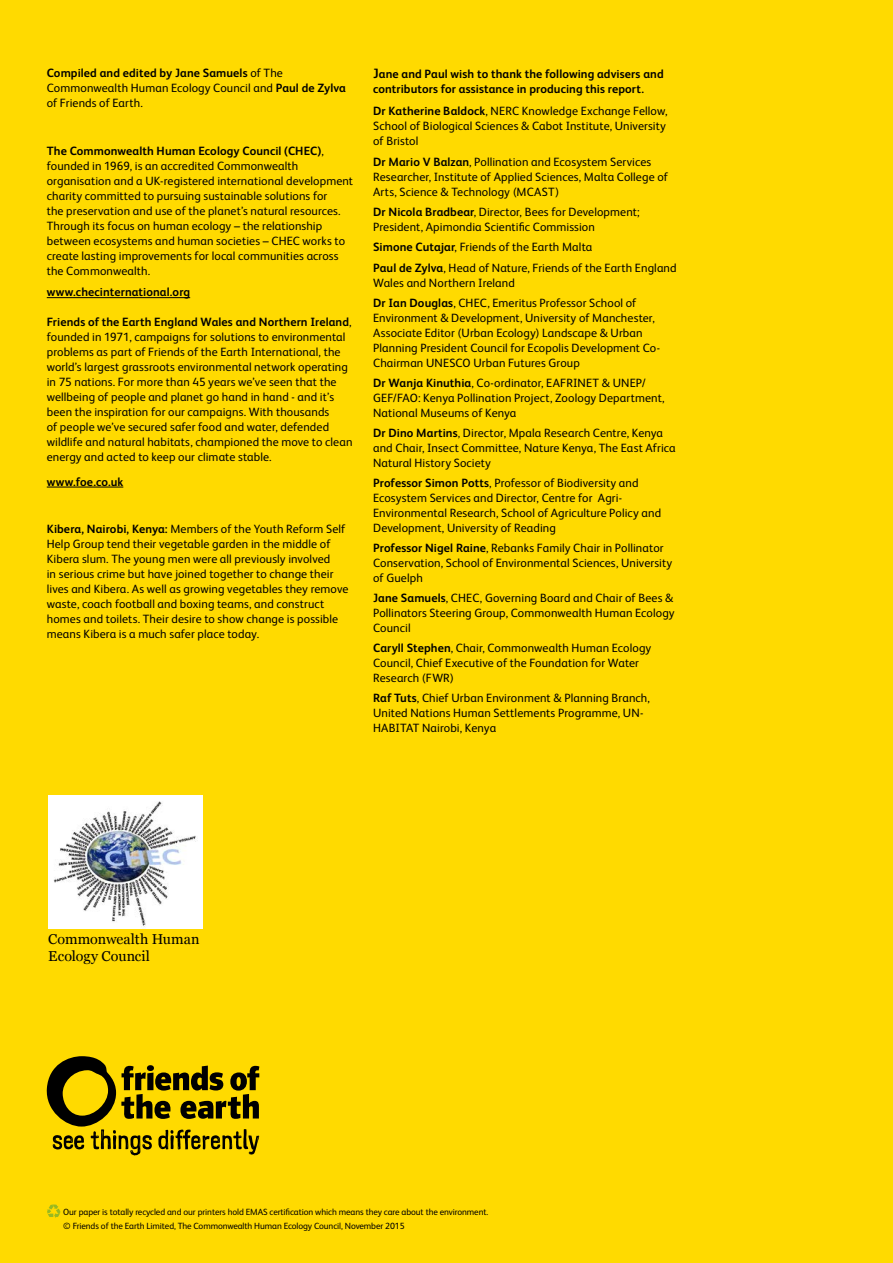
<style>
.page{position:relative;width:893px;height:1263px;background:#ffda00}
.page>*{position:absolute;margin:0;border:0;box-sizing:border-box;transform-origin:0 0}
.t1{font:14.25px/17.1px "Georgia";letter-spacing:.005em;color:#000}
.t2{font:12px/15px "FS Albert Pro";letter-spacing:.01em;color:#000}
.t3{font:700 12px/15px "FS Albert Pro";letter-spacing:.01em;color:#000}
.t4{font:9px/13.5px "FS Albert Pro";letter-spacing:-.01em;color:#000}
.s1{font-weight:700}
.s2{font-size:13.5px}
</style>
<div class="page">
<hr style="left:47px;top:297px;width:143px;height:1px;background:#000">
<hr style="left:47px;top:487px;width:76px;height:1px;background:#000">
<svg style="left:47px;top:1204px;width:13px;height:14px"></svg>
<svg style="left:47px;top:1056px;width:212px;height:99px"></svg>
<img style="left:48px;top:796px;width:154px;height:132px">
<p class="t2" style="left:47px;top:65px;width:301px"><span class="s1">Compiled and edited by Jane Samuels</span> of The<br>Commonwealth Human Ecology Council and <span class="s1">Paul de Zylva </span>of Friends of Earth.</p>
<p class="t2" style="left:47px;top:143px;width:308px"><span class="s1">The Commonwealth Human Ecology Council (CHEC)</span>, founded in 1969, is an accredited Commonwealth organisation and a UK-registered international development charity committed to pursuing sustainable solutions for<br>the preservation and use of the planet’s natural resources.<br>Through its focus on human ecology – the relationship between ecosystems and human societies – CHEC works to create lasting improvements for local communities across the Commonwealth.</p>
<p class="t3" style="left:47px;top:284px;width:145px">www.checinternational.org</p>
<p class="t2" style="left:47px;top:314px;width:307px"><span class="s1">Friends of the Earth England Wales and Northern Ireland</span>, founded in 1971, campaigns for solutions to environmental problems as part of Friends of the Earth International, the world’s largest grassroots environmental network operating in 75 nations. For more than 45 years we’ve seen that the wellbeing of people and planet go hand in hand - and it’s been the inspiration for our campaigns. With thousands<br>of people we’ve secured safer food and water, defended wildlife and natural habitats, championed the move to clean energy and acted to keep our climate stable.</p>
<p class="t3" style="left:47px;top:474px;width:78px">www.foe.co.uk</p>
<p class="t2" style="left:47px;top:521px;width:303px"><span class="s1">Kibera, Nairobi, Kenya:</span> Members of the Youth Reform Self Help Group tend their vegetable garden in the middle of Kibera slum. The young men were all previously involved<br>in serious crime but have joined together to change their lives and Kibera. As well as growing vegetables they remove waste, coach football and boxing teams, and construct homes and toilets. Their desire to show change is possible means Kibera is a much safer place today.</p>
<p class="t3" style="left:373px;top:66px;width:292px"><span class="s2">J</span>ane and Paul wish to thank the following advisers and contributors for assistance in producing this report.</p>
<p class="t2" style="left:373px;top:102px;width:296px"><span class="s1">Dr Katherine Baldock</span>, NERC Knowledge Exchange Fellow,<br>School of Biological Sciences &amp; Cabot Institute, University of Bristol</p>
<p class="t2" style="left:373px;top:154px;width:296px"><span class="s1">Dr Mario V Balzan</span>, Pollination and Ecosystem Services<br>Researcher, Institute of Applied Sciences, Malta College of<br>Arts, Science &amp; Technology (MCAST)</p>
<p class="t2" style="left:373px;top:204px;width:268px"><span class="s1">Dr Nicola Bradbear</span>, Director, Bees for Development;<br>President, Apimondia Scientific Commission</p>
<p class="t2" style="left:373px;top:236px;width:305px;line-height:20.1px"><span class="s1">Simone Cutajar</span>, Friends of the Earth Malta<br><span class="s1">Paul de Zylva</span>, Head of Nature, Friends of the Earth England</p>
<p class="t2" style="left:373px;top:271px;width:265px;line-height:20.1px">Wales and Northern Ireland<br><span class="s1">Dr Ian Douglas</span>, CHEC, Emeritus Professor School of</p>
<p class="t2" style="left:373px;top:309px;width:288px">Environment &amp; Development, University of Manchester, Associate Editor (Urban Ecology) Landscape &amp; Urban Planning President Council for Ecopolis Development Co-Chairman UNESCO Urban Futures Group</p>
<p class="t2" style="left:373px;top:374px;width:293px"><span class="s1">Dr Wanja Kinuthia</span>, Co-ordinator, EAFRINET &amp; UNEP/<br>GEF/FAO: Kenya Pollination Project, Zoology Department,<br>National Museums of Kenya</p>
<p class="t2" style="left:373px;top:424px;width:304px"><span class="s1">Dr Dino Martins</span>, Director, Mpala Research Centre, Kenya and Chair, Insect Committee, Nature Kenya, The East Africa<br>Natural History Society</p>
<p class="t2" style="left:373px;top:474px;width:290px"><span class="s1">Professor Simon Potts</span>, Professor of Biodiversity and Ecosystem Services and Director, Centre for Agri-Environmental Research, School of Agriculture Policy and Development, University of Reading</p>
<p class="t2" style="left:373px;top:539px;width:301px"><span class="s1">Professor Nigel Raine</span>, Rebanks Family Chair in Pollinator<br>Conservation, School of Environmental Sciences, University of Guelph</p>
<p class="t2" style="left:373px;top:590px;width:303px;text-align:justify"><span class="s1">Jane Samuels</span>, CHEC, Governing Board and Chair of Bees &amp; Pollinators Steering Group, Commonwealth Human Ecology Council</p>
<p class="t2" style="left:373px;top:640px;width:280px"><span class="s1">Caryll Stephen</span>, Chair, Commonwealth Human Ecology<br>Council, Chief Executive of the Foundation for Water<br>Research (FWR)</p>
<p class="t2" style="left:373px;top:690px;width:278px"><span class="s1">Raf Tuts</span>, Chief Urban Environment &amp; Planning Branch,<br>United Nations Human Settlements Programme, UN-<br>HABITAT Nairobi, Kenya</p>
<p class="t1" style="left:48px;top:930px;width:153px">Commonwealth Human<br>Ecology Council</p>
<p class="t4" style="left:63px;top:1204px;width:427px">Our paper is totally recycled and our printers hold EMAS certification which means they care about the environment. © Friends of the Earth Limited, The Commonwealth Human Ecology Council, November 2015</p>
</div>
